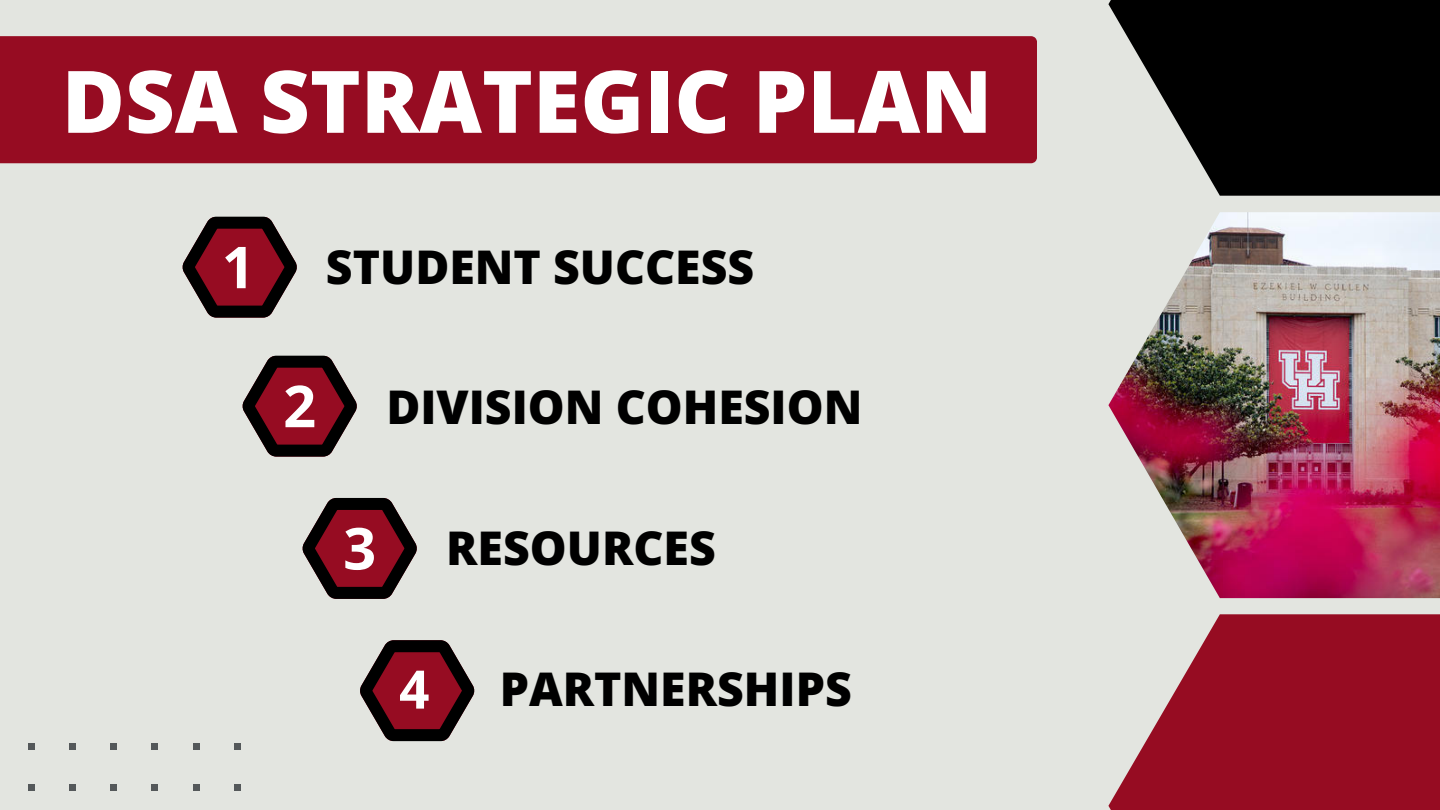
<style>
.page{position:relative;width:1440px;height:810px;background:#e3e5e0}
.page>*{position:absolute;margin:0;border:0;box-sizing:border-box;transform-origin:0 0}
.t1{font:800 86.4px "Open Sans";color:#fff}
.t2{font:700 57.8px "Open Sans";color:#fff}
.t3{font:700 53.1px "Open Sans";color:#fff}
.t4{font:800 46.4px "Open Sans";color:#000}
</style>
<div class="page">
<img style="left:1108px;top:212px;width:332px;height:386px">
<svg style="left:1108px;top:614px;width:332px;height:196px;fill:#960c22"></svg>
<svg style="left:1108px;top:0;width:332px;height:196px;fill:#000"></svg>
<svg style="left:182px;top:217px;width:115px;height:101px"></svg>
<svg style="left:242px;top:356px;width:115px;height:101px"></svg>
<svg style="left:302px;top:498px;width:115px;height:101px"></svg>
<svg style="left:360px;top:640px;width:115px;height:101px"></svg>
<div style="left:0;top:36px;width:1037px;height:127px;background:#960c22"></div>
<div style="left:28px;top:743px;width:6px;height:7px;background:#54585a"></div>
<div style="left:28px;top:784px;width:6px;height:7px;background:#54585a"></div>
<div style="left:69px;top:743px;width:7px;height:7px;background:#54585a"></div>
<div style="left:69px;top:784px;width:7px;height:7px;background:#54585a"></div>
<div style="left:110px;top:743px;width:7px;height:7px;background:#54585a"></div>
<div style="left:110px;top:784px;width:7px;height:7px;background:#54585a"></div>
<div style="left:152px;top:743px;width:6px;height:7px;background:#54585a"></div>
<div style="left:152px;top:784px;width:6px;height:7px;background:#54585a"></div>
<div style="left:193px;top:743px;width:6px;height:7px;background:#54585a"></div>
<div style="left:193px;top:784px;width:6px;height:7px;background:#54585a"></div>
<div style="left:234px;top:743px;width:7px;height:7px;background:#54585a"></div>
<div style="left:234px;top:784px;width:7px;height:7px;background:#54585a"></div>
<p class="t1" style="left:62px;top:41px;width:932px">DSA STRATEGIC PLAN</p>
<p class="t2" style="left:222px;top:226px;width:35px">1</p>
<p class="t4" style="left:326px;top:234px;width:430px">STUDENT SUCCESS</p>
<p class="t2" style="left:283px;top:365px;width:35px">2</p>
<p class="t4" style="left:386px;top:374px;width:478px">DIVISION COHESION</p>
<p class="t2" style="left:343px;top:508px;width:35px">3</p>
<p class="t4" style="left:446px;top:516px;width:271px">RESOURCES</p>
<p class="t3" style="left:399px;top:652px;width:32px">4</p>
<p class="t4" style="left:500px;top:656px;width:354px">PARTNERSHIPS</p>
</div>
